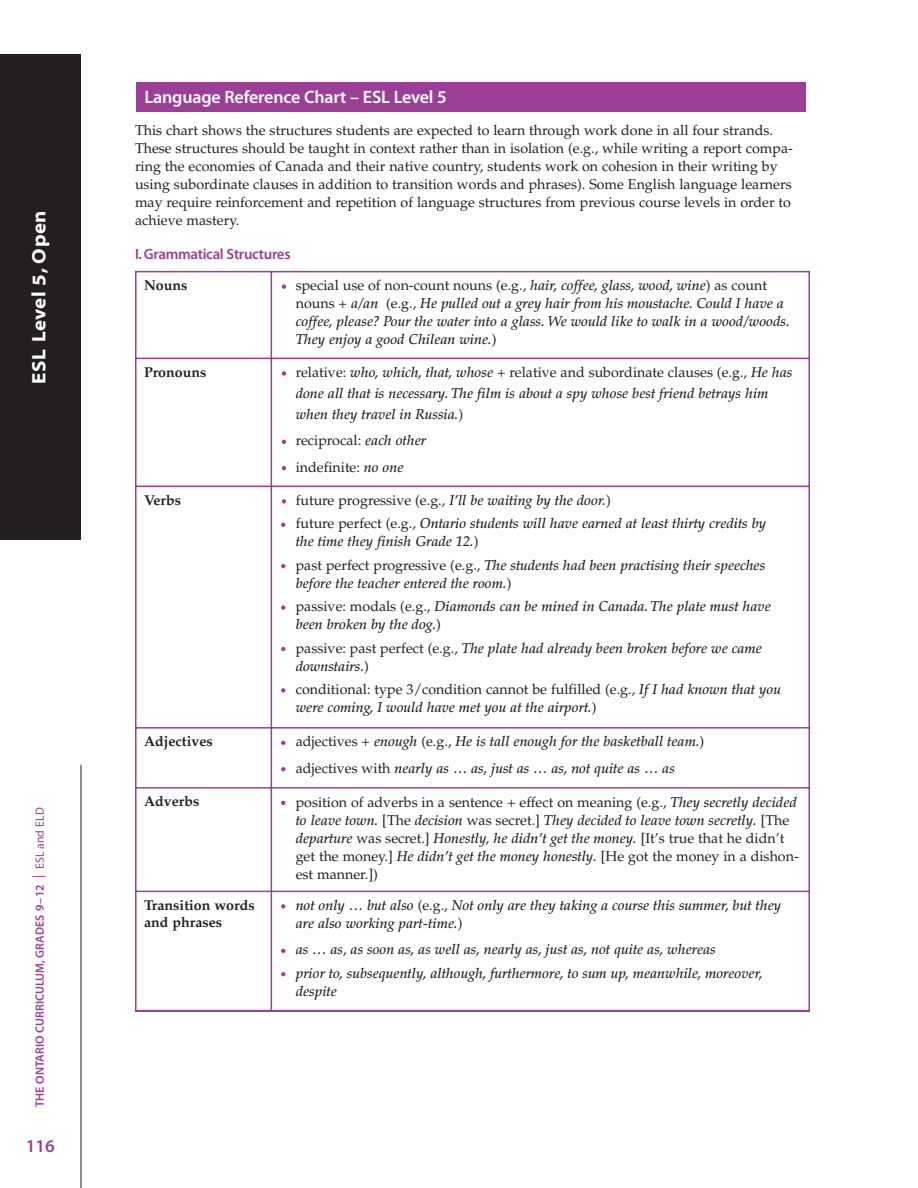
<style>
.page{position:relative;width:918px;height:1188px;background:#fff}
.page>*{position:absolute;margin:0;border:0;box-sizing:border-box;transform-origin:0 0}
.t1{font:19.5px "Myriad MM 700 700";letter-spacing:.03em;color:#fff}
.t2{font:18px "Myriad MM 565 600";letter-spacing:-.01em;color:#fff}
.t3{font:18px "Myriad MM 565 600";color:#9c3e97}
.t4{font:15px "Myriad MM 565 600";letter-spacing:-.02em;color:#9c3e97}
.t5{font:italic 500 14.25px/23.4px "Palatino";color:#231f20}
.t6{font:14.25px/18px "Palatino";color:#231f20}
.t7{font:700 14.25px/17.2px "Palatino";color:#231f20}
.t8{font:12px "Myriad MM 565 600";color:#9c3e97}
.s1{font-family:"Myriad MM 400 600";font-size:13.5px}
.s2{font-family:"Myriad MM 400 600"}
.s3{font-weight:400;font-style:normal}
.s4{font-weight:400}
.s5{font-weight:500;font-style:italic}
.s6{font-style:italic}
</style>
<div class="page">
<hr style="left:81px;top:765px;width:1px;height:423px;background:#231f20">
<div style="left:0;top:54px;width:81px;height:486px;background:#231f20"></div>
<div style="left:136px;top:82px;width:670px;height:30px;background:#9c3e97"></div>
<svg style="left:282px;top:284px;width:4px;height:5px"></svg>
<svg style="left:282px;top:466px;width:4px;height:4px"></svg>
<svg style="left:282px;top:440px;width:4px;height:4px"></svg>
<svg style="left:282px;top:371px;width:4px;height:5px"></svg>
<svg style="left:281px;top:688px;width:4px;height:5px"></svg>
<svg style="left:281px;top:647px;width:4px;height:4px"></svg>
<svg style="left:281px;top:605px;width:4px;height:5px"></svg>
<svg style="left:281px;top:564px;width:4px;height:4px"></svg>
<svg style="left:281px;top:523px;width:4px;height:4px"></svg>
<svg style="left:282px;top:499px;width:4px;height:5px"></svg>
<svg style="left:281px;top:767px;width:4px;height:4px"></svg>
<svg style="left:281px;top:741px;width:4px;height:4px"></svg>
<svg style="left:281px;top:801px;width:4px;height:4px"></svg>
<svg style="left:281px;top:972px;width:4px;height:4px"></svg>
<svg style="left:281px;top:949px;width:4px;height:4px"></svg>
<svg style="left:281px;top:904px;width:4px;height:5px"></svg>
<hr style="left:135px;top:271px;width:1px;height:740px;background:#9c3e97">
<hr style="left:271px;top:271px;width:1px;height:740px;background:#9c3e97">
<hr style="left:808px;top:271px;width:2px;height:740px;background:#9c3e97">
<hr style="left:135px;top:271px;width:675px;height:1px;background:#9c3e97">
<hr style="left:135px;top:358px;width:675px;height:1px;background:#9c3e97">
<hr style="left:135px;top:486px;width:675px;height:1px;background:#9c3e97">
<hr style="left:135px;top:727px;width:675px;height:2px;background:#9c3e97">
<hr style="left:135px;top:787px;width:675px;height:2px;background:#9c3e97">
<hr style="left:135px;top:891px;width:675px;height:1px;background:#9c3e97">
<hr style="left:135px;top:1010px;width:675px;height:1px;background:#9c3e97">
<h1 class="t1" style="left:29px;top:384px;width:175px;rotate:-90deg">ESL Level 5, Open</h1>
<p class="t8" style="left:34px;top:1107px;width:301px;rotate:-90deg">THE ONTARIO CURRICULUM, GRADES 9–12 <span class="s1">|</span> <span class="s2">ESL and ELD</span></p>
<p class="t3" style="left:26px;top:1137px;width:30px">116</p>
<p class="t2" style="left:145px;top:88px;width:304px">Language Reference Chart – ESL Level 5</p>
<p class="t6" style="left:135px;top:121px;width:659px">This chart shows the structures students are expected to learn through work done in all four strands.<br>These structures should be taught in context rather than in isolation (e.g., while writing a report compa&shy;ring the economies of Canada and their native country, students work on cohesion in their writing by using subordinate clauses in addition to transition words and phrases). Some English language learners may require reinforcement and repetition of language structures from previous course levels in order to achieve mastery.</p>
<p class="t4" style="left:135px;top:246px;width:157px">I. Grammatical Structures</p>
<p class="t7" style="left:144px;top:277px;width:45px">Nouns</p>
<p class="t5" style="left:296px;top:277px;width:496px;line-height:18px"><span class="s3">special use of non-count nouns (e.g.,</span> hair, coffee, glass, wood, wine<span class="s3">) as count nouns +</span> a<span class="s4">/</span>an <span class="s3">(e.g.,</span> He pulled out a grey hair from his moustache. Could I have a coffee, please? Pour the water into a glass. We would like to walk in a wood<span class="s4">/</span>woods.<br>They enjoy a good Chilean wine.<span class="s3">)</span></p>
<p class="t7" style="left:144px;top:364px;width:64px">Pronouns</p>
<p class="t5" style="left:296px;top:362px;width:498px;line-height:21px"><span class="s3">relative:</span> who, which, that, whose <span class="s3">+ relative and subordinate clauses (e.g.,</span> He has done all that is necessary. The film is about a spy whose best friend betrays him when they travel in Russia.<span class="s3">)</span></p>
<p class="t6" style="left:296px;top:428px;width:132px;line-height:26.4px">reciprocal: <span class="s5">each other </span>indefinite: <span class="s5">no one</span></p>
<p class="t7" style="left:144px;top:492px;width:39px">Verbs</p>
<p class="t5" style="left:296px;top:489px;width:472px"><span class="s3">future progressive (e.g.,</span> I’ll be waiting by the door.<span class="s3">)<br>future perfect (e.g.,</span> Ontario students will have earned at least thirty credits by</p>
<p class="t5" style="left:296px;top:530px;width:471px">the time they finish Grade 12.<span class="s3">)<br>past perfect progressive (e.g.,</span> The students had been practising their speeches</p>
<p class="t5" style="left:296px;top:572px;width:477px">before the teacher entered the room.<span class="s3">)<br>passive: modals (e.g.,</span> Diamonds can be mined in Canada. The plate must have</p>
<p class="t5" style="left:296px;top:613px;width:468px">been broken by the dog.<span class="s3">)<br>passive: past perfect (e.g.,</span> The plate had already been broken before we came</p>
<p class="t6" style="left:296px;top:654px;width:487px;line-height:23.4px"><span class="s5">downstairs.</span>)<br>conditional: type 3<span class="s6">/</span> condition cannot be fulfilled (e.g., <span class="s5">If I had known that you</span></p>
<p class="t5" style="left:296px;top:696px;width:302px">were coming, I would have met you at the airport.<span class="s3">)</span></p>
<p class="t7" style="left:144px;top:733px;width:70px">Adjectives</p>
<p class="t5" style="left:296px;top:729px;width:410px;line-height:26.4px"><span class="s3">adjectives +</span> enough <span class="s3">(e.g.,</span> He is tall enough for the basketball team.<span class="s3">) adjectives with</span> nearly as … as, just as … as, not quite as … as</p>
<p class="t7" style="left:144px;top:793px;width:57px">Adverbs</p>
<p class="t6" style="left:296px;top:793px;width:505px">position of adverbs in a sentence + effect on meaning (e.g., <span class="s5">They secretly decided to leave town.</span> [The <span class="s5">decision</span> was secret.] <span class="s5">They decided to leave town secretly.</span> [The <span class="s5">departure</span> was secret.] <span class="s5">Honestly, he didn’t get the money.</span> [It’s true that he didn’t get the money.] <span class="s5">He didn’t get the money honestly.</span> [He got the money in a dishon&shy;est manner.])</p>
<p class="t7" style="left:144px;top:897px;width:112px">Transition words and phrases</p>
<p class="t5" style="left:296px;top:897px;width:487px;line-height:18px">not only … but also <span class="s3">(e.g.,</span> Not only are they taking a course this summer, but they are also working part-time.<span class="s3">)</span></p>
<p class="t5" style="left:296px;top:938px;width:469px">as … as<span class="s3">,</span> as soon as, as well as, nearly as, just as, not quite as, whereas<br>prior to, subsequently, although, furthermore, to sum up, meanwhile, moreover,</p>
<p class="t5" style="left:296px;top:980px;width:43px">despite</p>
</div>
